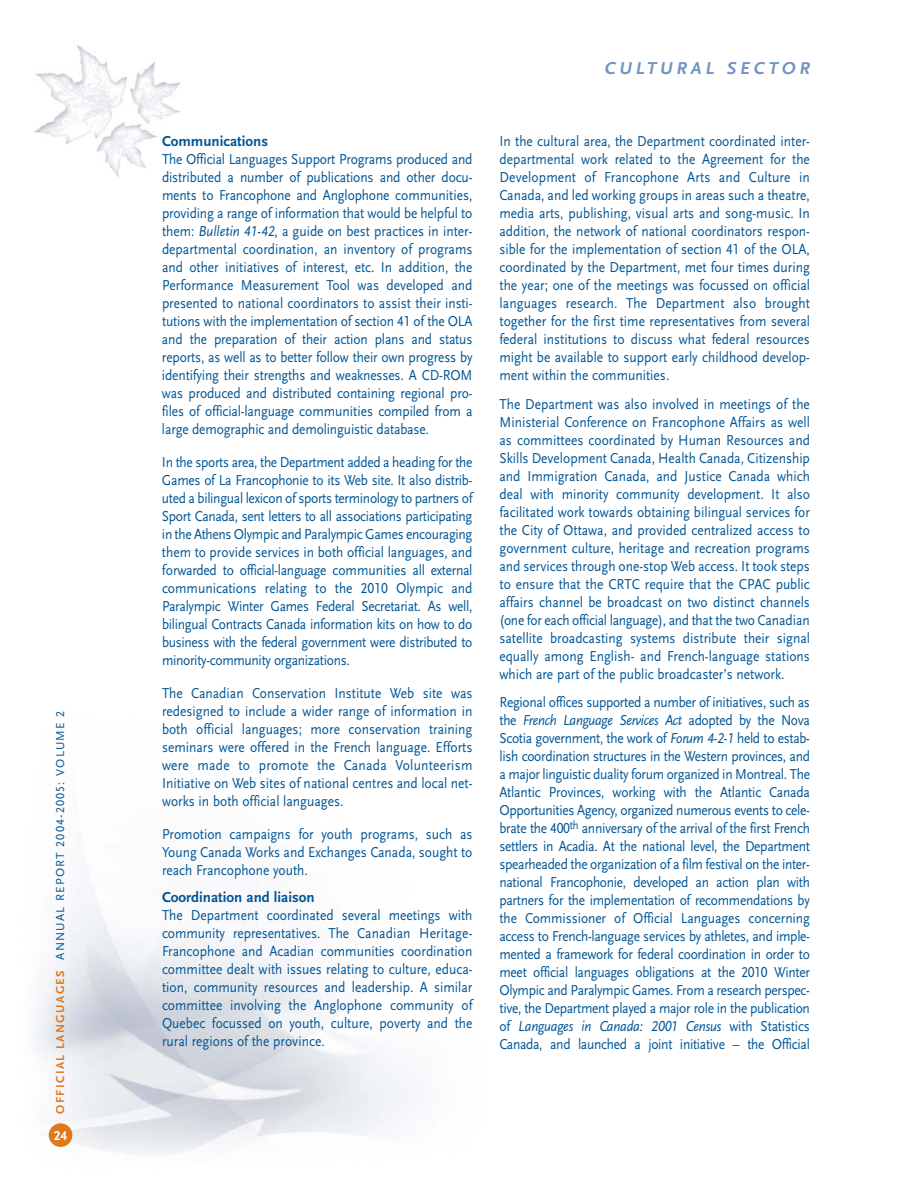
<style>
.page{position:relative;width:918px;height:1188px;background:#fff}
.page>*{position:absolute;margin:0;border:0;box-sizing:border-box;transform-origin:0 0}
.t1{font:italic 700 18px "Scala Sans";letter-spacing:.21em;color:#7294c1}
.t2{font:15px/18px "Scala Sans";color:#005595;text-align:justify;scale:.9 1}
.t3{font:700 15px "Scala Sans";color:#005595}
.t4{font:700 13.5px "Scala Sans Figures";color:#fff}
.t5{font:12px "Scala Sans Caps";letter-spacing:.1em;color:#005595}
.s1{font-family:"Scala Sans";font-weight:700;color:#de791c}
.s2{font-style:italic}
.s3{font-family:"Scala Sans Caps";font-style:italic}
.s4{font-family:"Scala Sans Caps"}
</style>
<div class="page">
<img style="left:34px;top:870px;width:380px;height:285px">
<img style="left:34px;top:45px;width:147px;height:132px">
<div style="left:49px;top:1123px;width:23px;height:24px;background:#de791c;border-radius:50%"></div>
<p class="t5" style="left:53px;top:1114px;width:405px;rotate:-90deg"><span class="s1">OFFICIAL LANGUAGES</span> ANNUAL REPORT 2004-2005: VOLUME 2</p>
<p class="t4" style="left:54px;top:1130px;width:15px">24</p>
<p class="t3" style="left:162px;top:135px;width:108px">Communications</p>
<p class="t2" style="left:162px;top:152px;width:347px">The Official Languages Support Programs produced and distributed a number of publications and other docu&shy;ments to Francophone and Anglophone communities, providing a range of information that would be helpful to them: <span class="s2">Bulletin</span> <span class="s3">41-42</span>, a guide on best practices in inter&shy;departmental coordination, an inventory of programs and other initiatives of interest, etc. In addition, the Performance Measurement Tool was developed and presented to national coordinators to assist their insti&shy;tutions with the implementation of section <span class="s4">41</span> of the OLA and the preparation of their action plans and status reports, as well as to better follow their own progress by identifying their strengths and weaknesses. A CD-ROM was produced and distributed containing regional pro&shy;files of official-language communities compiled from a large demographic and demolinguistic database.</p>
<p class="t2" style="left:162px;top:455px;width:347px">In the sports area, the Department added a heading for the Games of La Francophonie to its Web site. It also distrib&shy;uted a bilingual lexicon of sports terminology to partners of Sport Canada, sent letters to all associations participating in the Athens Olympic and Paralympic Games encouraging them to provide services in both official languages, and forwarded to official-language communities all external communications relating to the <span class="s4">2010</span> Olympic and Paralympic Winter Games Federal Secretariat. As well, bilingual Contracts Canada information kits on how to do business with the federal government were distributed to minority-community organizations.</p>
<p class="t2" style="left:162px;top:686px;width:347px">The Canadian Conservation Institute Web site was redesigned to include a wider range of information in both official languages; more conservation training seminars were offered in the French language. Efforts were made to promote the Canada Volunteerism Initiative on Web sites of national centres and local net&shy;works in both official languages.</p>
<p class="t2" style="left:162px;top:827px;width:347px">Promotion campaigns for youth programs, such as Young Canada Works and Exchanges Canada, sought to reach Francophone youth.</p>
<p class="t3" style="left:162px;top:891px;width:154px">Coordination and liaison</p>
<p class="t2" style="left:162px;top:908px;width:347px">The Department coordinated several meetings with community representatives. The Canadian Heritage-Francophone and Acadian communities coordination committee dealt with issues relating to culture, educa&shy;tion, community resources and leadership. A similar committee involving the Anglophone community of Quebec focussed on youth, culture, poverty and the rural regions of the province.</p>
<p class="t1" style="left:605px;top:61px;width:207px">CULTURAL SECTOR</p>
<p class="t2" style="left:500px;top:134px;width:347px">In the cultural area, the Department coordinated inter&shy;departmental work related to the Agreement for the Development of Francophone Arts and Culture in Canada, and led working groups in areas such a theatre, media arts, publishing, visual arts and song-music. In addition, the network of national coordinators respon&shy;sible for the implementation of section <span class="s4">41</span> of the OLA, coordinated by the Department, met four times during the year; one of the meetings was focussed on official languages research. The Department also brought together for the first time representatives from several federal institutions to discuss what federal resources might be available to support early childhood develop&shy;ment within the communities.</p>
<p class="t2" style="left:500px;top:396px;width:347px">The Department was also involved in meetings of the Ministerial Conference on Francophone Affairs as well as committees coordinated by Human Resources and Skills Development Canada, Health Canada, Citizenship and Immigration Canada, and Justice Canada which deal with minority community development. It also facilitated work towards obtaining bilingual services for the City of Ottawa, and provided centralized access to government culture, heritage and recreation programs and services through one-stop Web access. It took steps to ensure that the CRTC require that the CPAC public affairs channel be broadcast on two distinct channels (one for each official language), and that the two Canadian satellite broadcasting systems distribute their signal equally among English- and French-language stations which are part of the public broadcaster’s network.</p>
<p class="t2" style="left:499px;top:695px;width:347px">Regional offices supported a number of initiatives, such as the <span class="s2">French Language Services Act</span> adopted by the Nova Scotia government, the work of <span class="s2">Forum</span> <span class="s3">4-2-1</span> held to estab&shy;lish coordination structures in the Western provinces, and a major linguistic duality forum organized in Montreal. The Atlantic Provinces, working with the Atlantic Canada Opportunities Agency, organized numerous events to cele&shy;brate the <span class="s4">400</span><sup>th</sup> anniversary of the arrival of the first French settlers in Acadia. At the national level, the Department spearheaded the organization of a film festival on the inter&shy;national Francophonie, developed an action plan with partners for the implementation of recommendations by the Commissioner of Official Languages concerning access to French-language services by athletes, and imple&shy;mented a framework for federal coordination in order to meet official languages obligations at the <span class="s4">2010</span> Winter Olympic and Paralympic Games. From a research perspec&shy;tive, the Department played a major role in the publication of <span class="s2">Languages in Canada:</span> <span class="s3">2001</span> <span class="s2">Census</span> with Statistics Canada, and launched a joint initiative – the Official</p>
</div>
